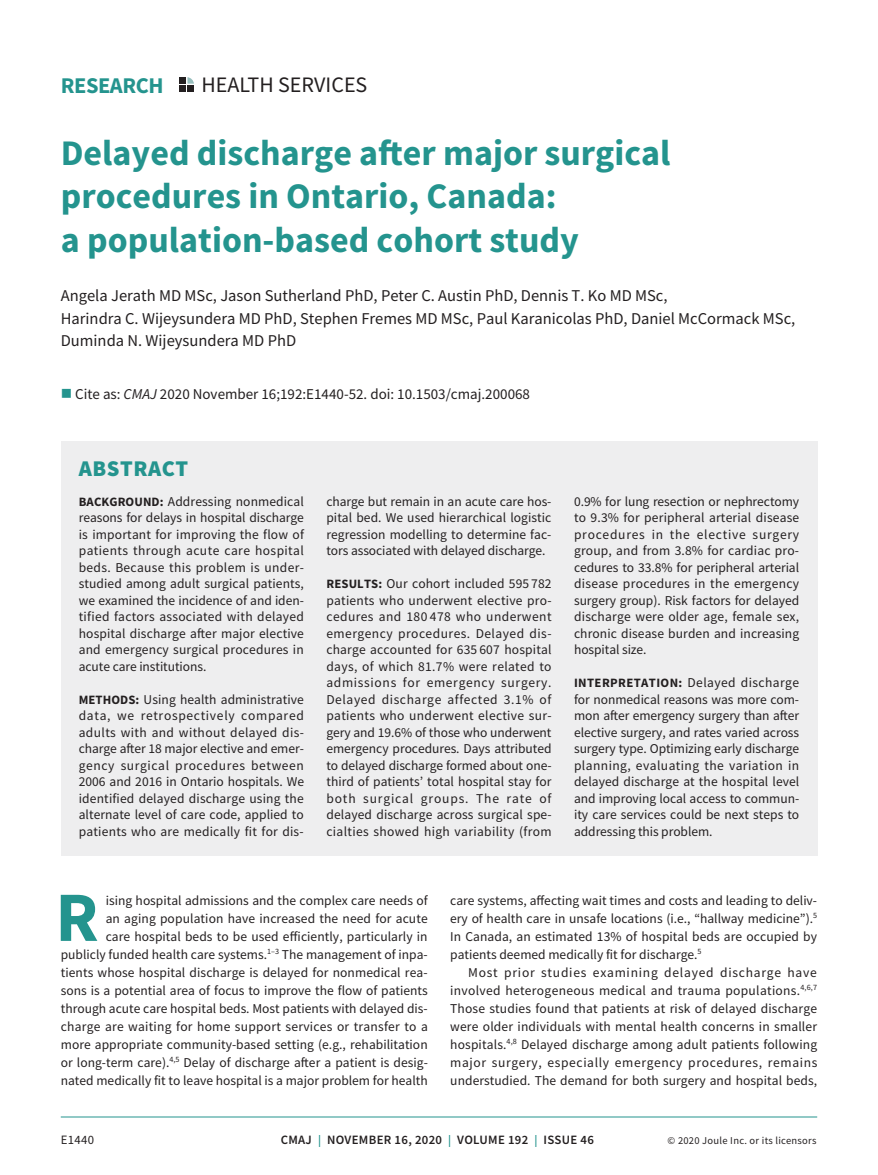
<style>
.page{position:relative;width:878px;height:1175px;background:#fff}
.page>*{position:absolute;margin:0;border:0;box-sizing:border-box;transform-origin:0 0}
.t1{font:700 70.65px "Source Sans Pro";color:#24948e}
.t2{font:700 36px/43.2px "Source Sans Pro";color:#24948e}
.t3{font:700 22.5px "Source Sans Pro";letter-spacing:-.02em;color:#24948e}
.t4{font:900 22.5px "Source Sans Pro";letter-spacing:.025em;color:#24948e}
.t5{font:22.05px "Source Sans Pro";color:#231f20}
.t6{font:16.5px/22.5px "Source Sans Pro";color:#231f20}
.t7{font:15px "Source Sans Pro";color:#231f20}
.t8{font:13.5px/16.5px "Source Sans Pro";color:#231f20;text-align:justify}
.t9{font:600 12.75px "Source Sans Pro";letter-spacing:.025em;color:#231f20}
.t10{font:12.75px "Source Sans Pro";letter-spacing:.025em;color:#231f20}
.t11{font:10.5px "Source Sans Pro";letter-spacing:.025em;color:#231f20}
.s1{color:#24948e}
.s2{font-style:italic}
.s3{font-weight:700;font-size:12.75px}
.s4{font-size:12px;color:#24948e}
</style>
<div class="page">
<hr style="left:61px;top:1116px;width:756px;height:1px;background:#24948e">
<div style="left:179px;top:77px;width:7px;height:7px;background:#231f20"></div>
<div style="left:179px;top:85px;width:7px;height:7px;background:#231f20"></div>
<svg style="left:187px;top:77px;width:7px;height:7px"></svg>
<div style="left:187px;top:85px;width:7px;height:7px;background:#231f20"></div>
<div style="left:61px;top:441px;width:756px;height:414px;background:#eeeeef"></div>
<h3 class="t3" style="left:61px;top:71px;width:104px">RESEARCH</h3>
<h3 class="t5" style="left:201px;top:70px;width:167px">HEALTH SERVICES</h3>
<h2 class="t2" style="left:61px;top:131px;width:611px">Delayed discharge after major surgical procedures in Ontario, Canada:<br>a population‑based cohort study</h2>
<p class="t6" style="left:61px;top:284px;width:736px">Angela Jerath MD MSc, Jason Sutherland PhD, Peter C. Austin PhD, Dennis T. Ko MD MSc,<br>Harindra C. Wijeysundera MD PhD, Stephen Fremes MD MSc, Paul Karanicolas PhD, Daniel McCormack MSc,<br>Duminda N. Wijeysundera MD PhD</p>
<p class="t7" style="left:61px;top:384px;width:470px"><span class="s1">■</span> Cite as: <span class="s2">CMAJ</span> 2020 November 16;192:E1440-52. doi: 10.1503/cmaj.200068</p>
<h3 class="t4" style="left:79px;top:452px;width:111px">ABSTRACT</h3>
<p class="t8" style="left:79px;top:493px;width:227px"><span class="s3">BACKGROUND:</span> Addressing nonmedical reasons for delays in hospital discharge is important for improving the flow of patients through acute care hospital beds. Because this problem is under&shy;studied among adult surgical patients, we examined the incidence of and iden&shy;tified factors associated with delayed hospital discharge after major elective and emergency surgical procedures in acute care institutions.</p>
<p class="t8" style="left:79px;top:691px;width:227px"><span class="s3">METHODS:</span> Using health administrative data, we retrospectively compared adults with and without delayed dis&shy;charge after 18 major elective and emer&shy;gency surgical procedures between 2006 and 2016 in Ontario hospitals. We identified delayed discharge using the alternate level of care code, applied to patients who are medically fit for dis-</p>
<p class="t8" style="left:326px;top:493px;width:226px">charge but remain in an acute care hos&shy;pital bed. We used hierarchical logistic regression modelling to determine fac&shy;tors associated with delayed discharge.</p>
<p class="t8" style="left:326px;top:575px;width:227px"><span class="s3">RESULTS:</span> Our cohort included 595 782 patients who underwent elective pro&shy;cedures and 180 478 who underwent emergency procedures. Delayed dis&shy;charge accounted for 635 607 hospital days, of which 81.7% were related to admissions for emergency surgery.<br>Delayed discharge affected 3.1% of patients who underwent elective sur&shy;gery and 19.6% of those who underwent emergency procedures. Days attributed to delayed discharge formed about one&shy;third of patients’ total hospital stay for both surgical groups. The rate of delayed discharge across surgical spe&shy;cialties showed high variability (from</p>
<p class="t8" style="left:574px;top:493px;width:227px">0.9% for lung resection or nephrectomy to 9.3% for peripheral arterial disease procedures in the elective surgery group, and from 3.8% for cardiac pro&shy;cedures to 33.8% for peripheral arterial disease procedures in the emergency surgery group). Risk factors for delayed discharge were older age, female sex, chronic disease burden and increasing hospital size.</p>
<p class="t8" style="left:574px;top:674px;width:227px"><span class="s3">INTERPRETATION:</span> Delayed discharge for nonmedical reasons was more com&shy;mon after emergency surgery than after elective surgery, and rates varied across surgery type. Optimizing early discharge planning, evaluating the variation in delayed discharge at the hospital level and improving local access to commun&shy;ity care services could be next steps to addressing this problem.</p>
<h1 class="t1" style="left:55px;top:869px;width:45px">R</h1>
<p class="t8" style="left:61px;top:891px;width:368px;line-height:18px;text-align:right">ising hospital admissions and the complex care needs of<br>an aging population have increased the need for acute<br>care hospital beds to be used efficiently, particularly in publicly funded health care systems.<sup>1–3</sup> The management of inpa&shy;tients whose hospital discharge is delayed for nonmedical rea&shy;sons is a potential area of focus to improve the flow of patients through acute care hospital beds. Most patients with delayed dis&shy;charge are waiting for home support services or transfer to a more appropriate community-based setting (e.g., rehabilitation or long-term care).<sup>4,5</sup> Delay of discharge after a patient is desig&shy;nated medically fit to leave hospital is a major problem for health</p>
<p class="t8" style="left:450px;top:891px;width:368px;line-height:18px">care systems, affecting wait times and costs and leading to deliv&shy;ery of health care in unsafe locations (i.e., “hallway medicine”).<sup>5<br></sup>In Canada, an estimated 13% of hospital beds are occupied by patients deemed medically fit for discharge.<sup>5</sup></p>
<p class="t8" style="left:450px;top:963px;width:368px;line-height:18px;text-indent:18px">Most prior studies examining delayed discharge have involved heterogeneous medical and trauma populations.<sup>4,6,7<br></sup>Those studies found that patients at risk of delayed discharge were older individuals with mental health concerns in smaller hospitals.<sup>4,8</sup> Delayed discharge among adult patients following major surgery, especially emergency procedures, remains understudied. The demand for both surgery and hospital beds,</p>
<p class="t10" style="left:61px;top:1132px;width:35px">E1440</p>
<p class="t9" style="left:281px;top:1131px;width:315px">CMAJ <span class="s4">|</span> NOVEMBER 16, 2020 <span class="s4">|</span> VOLUME 192 <span class="s4">|</span> ISSUE 46</p>
<p class="t11" style="left:667px;top:1134px;width:150px">© 2020 Joule Inc. or its licensors</p>
</div>
